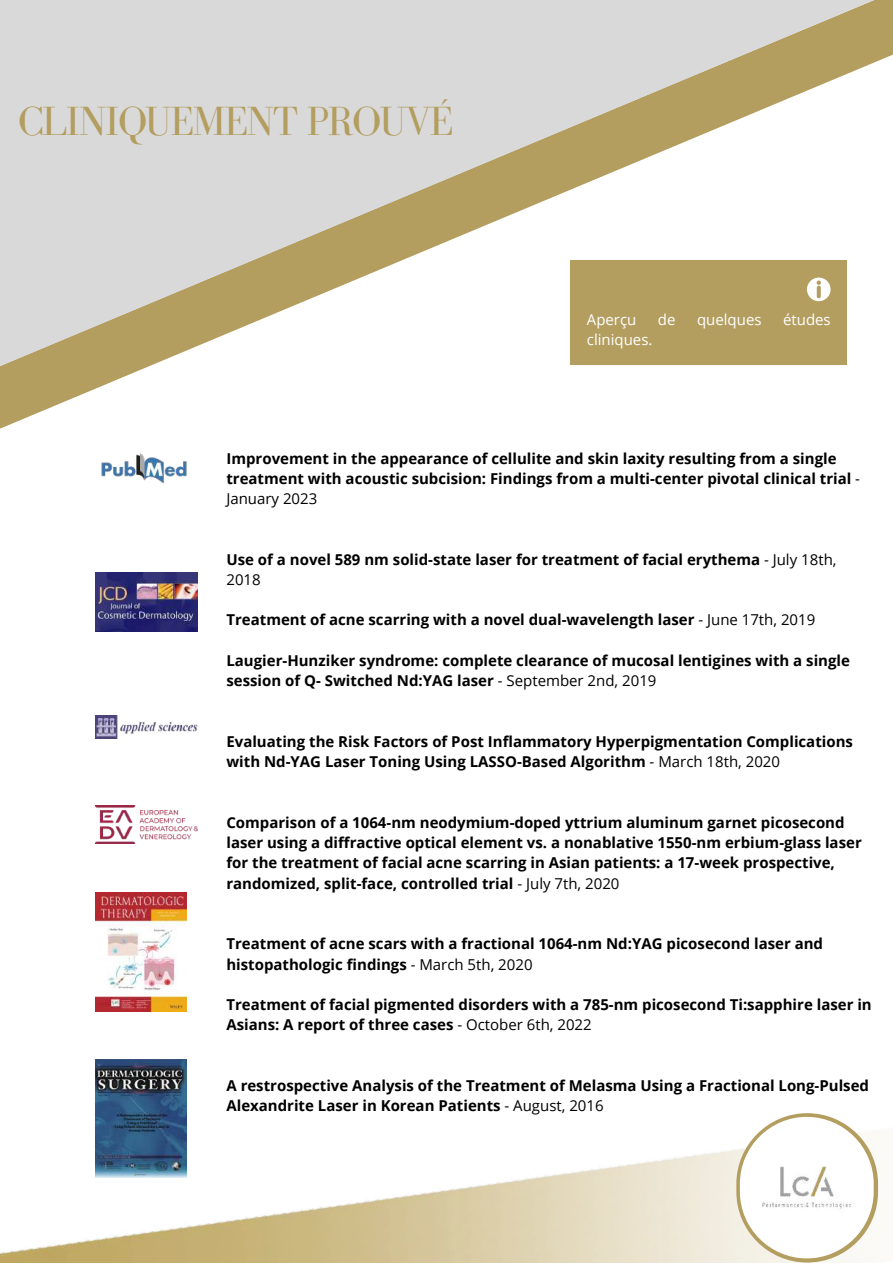
<style>
.page{position:relative;width:893px;height:1264px;background:#fff}
.page>*{position:absolute;margin:0;border:0;box-sizing:border-box;transform-origin:0 0}
.t1{font:42px "Bodoni FLF";letter-spacing:-.04em;color:#b39e60}
.t2{font:700 15px/20.2px "Open Sans";color:#000}
.t3{font:15px "Open Sans";color:#fff}
.s1{font-weight:400}
</style>
<div class="page">
<svg style="left:0;top:0;width:892px;height:429px;fill:#d9d9d9"></svg>
<img style="left:0;top:892px;width:879px;height:370px">
<svg style="left:736px;top:1113px;width:142px;height:149px"></svg>
<div style="left:739px;top:1116px;width:134px;height:142px;background:#fff;border-radius:67px"></div>
<img style="left:95px;top:572px;width:102px;height:59px">
<img style="left:95px;top:716px;width:102px;height:22px">
<img style="left:95px;top:892px;width:91px;height:119px">
<img style="left:95px;top:805px;width:102px;height:38px">
<div style="left:570px;top:260px;width:276px;height:104px;background:#b39e60"></div>
<svg style="left:807px;top:277px;width:23px;height:24px"></svg>
<img style="left:101px;top:453px;width:86px;height:31px">
<img style="left:745px;top:1126px;width:123px;height:122px">
<img style="left:95px;top:1059px;width:91px;height:118px">
<h1 class="t1" style="left:18px;top:99px;width:437px">CLINIQUEMENT PROUVÉ</h1>
<p class="t3" style="left:587px;top:309px;width:51px">Aperçu</p>
<p class="t3" style="left:658px;top:309px;width:19px">de</p>
<p class="t3" style="left:697px;top:309px;width:66px">quelques</p>
<p class="t3" style="left:783px;top:309px;width:49px">études</p>
<p class="t3" style="left:587px;top:329px;width:67px">cliniques.</p>
<p class="t2" style="left:226px;top:447px;width:635px">Improvement in the appearance of cellulite and skin laxity resulting from a single treatment with acoustic subcision: Findings from a multi-center pivotal clinical trial <span class="s1">-<br>January 2023</span></p>
<p class="t2" style="left:226px;top:549px;width:611px">Use of a novel 589 nm solid-state laser for treatment of facial erythema <span class="s1">- July 18th,<br>2018</span></p>
<p class="t2" style="left:226px;top:609px;width:590px">Treatment of acne scarring with a novel dual-wavelength laser <span class="s1">- June 17th, 2019</span></p>
<p class="t2" style="left:226px;top:650px;width:625px">Laugier-Hunziker syndrome: complete clearance of mucosal lentigines with a single session of Q- Switched Nd:YAG laser <span class="s1">- September 2nd, 2019</span></p>
<p class="t2" style="left:226px;top:731px;width:628px">Evaluating the Risk Factors of Post Inflammatory Hyperpigmentation Complications with Nd-YAG Laser Toning Using LASSO-Based Algorithm <span class="s1">- March 18th, 2020</span></p>
<p class="t2" style="left:226px;top:812px;width:636px">Comparison of a 1064-nm neodymium-doped yttrium aluminum garnet picosecond laser using a diffractive optical element vs. a nonablative 1550-nm erbium-glass laser for the treatment of facial acne scarring in Asian patients: a 17-week prospective, randomized, split-face, controlled trial <span class="s1">- July 7th, 2020</span></p>
<p class="t2" style="left:226px;top:933px;width:598px">Treatment of acne scars with a fractional 1064-nm Nd:YAG picosecond laser and histopathologic findings <span class="s1">- March 5th, 2020</span></p>
<p class="t2" style="left:226px;top:994px;width:646px">Treatment of facial pigmented disorders with a 785-nm picosecond Ti:sapphire laser in<br>Asians: A report of three cases <span class="s1">- October 6th, 2022</span></p>
<p class="t2" style="left:226px;top:1075px;width:644px">A restrospective Analysis of the Treatment of Melasma Using a Fractional Long-Pulsed<br>Alexandrite Laser in Korean Patients <span class="s1">- August, 2016</span></p>
</div>
